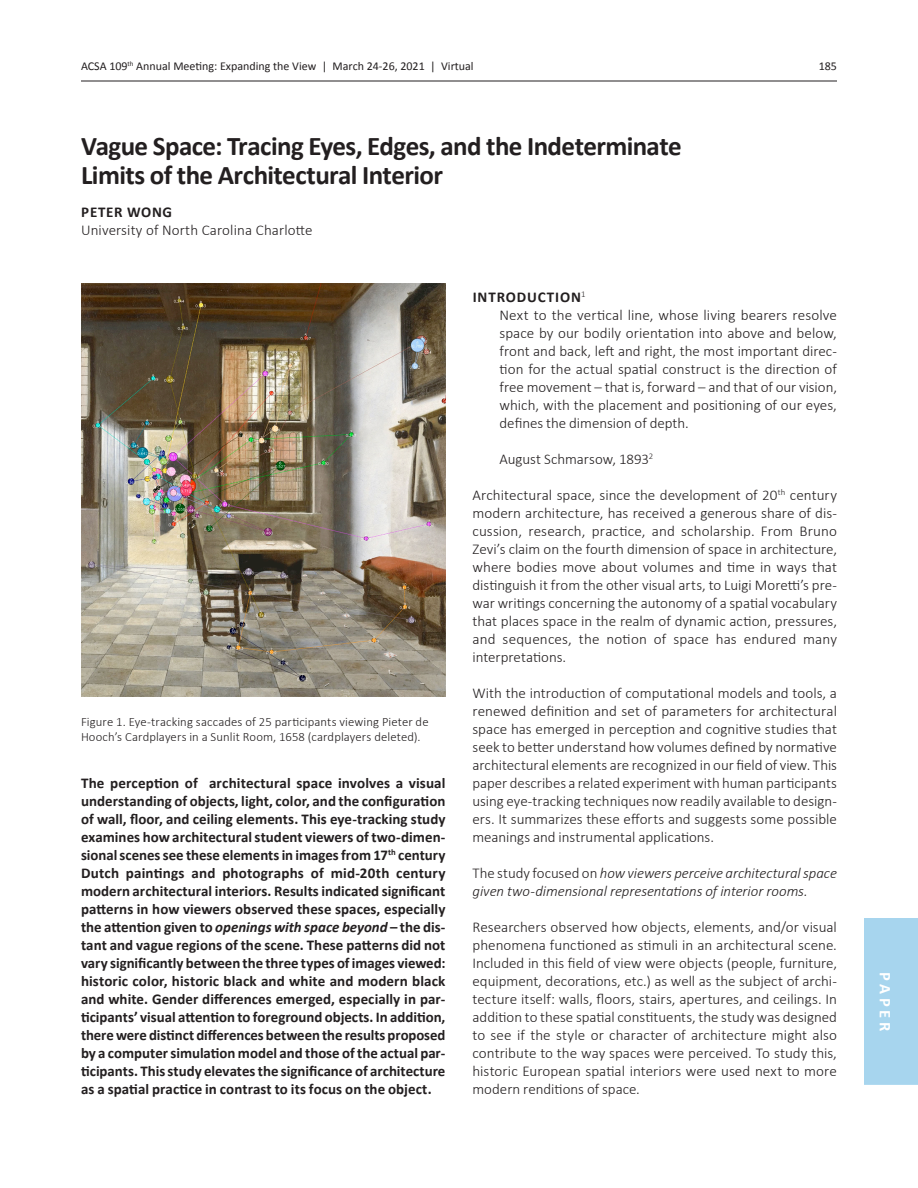
<style>
.page{position:relative;width:918px;height:1188px;background:#fff}
.page>*{position:absolute;margin:0;border:0;box-sizing:border-box;transform-origin:0 0}
._01_Paper_Title{font:700 27px/28.5px "Calibri";letter-spacing:-.02em;color:#231f20}
.t1{font:700 16.5px "Calibri";letter-spacing:.235em;color:#fff}
._06_Main_Body_Text{font:300 15px/18px "Calibri";letter-spacing:.005em;color:#231f20;text-align:justify}
._04_Abstract_Paragra{font:700 15px/18px "Calibri";letter-spacing:.005em;color:#231f20;text-align:justify}
._11_Quotes{font:300 15px/18px "Calibri";color:#231f20;text-align:justify}
._06_Main_Body_Text-2{font:italic 300 15px/18px "Calibri";letter-spacing:-.005em;color:#231f20}
._03_University_Name{font:300 15px "Calibri";letter-spacing:.01em;color:#231f20}
._05_Section_Header{font:700 15px "Calibri";letter-spacing:.055em;color:#231f20}
._02_Author_Name{font:700 15px "Calibri";letter-spacing:.05em;color:#231f20}
._07_Caption_Text{font:300 12.75px/15.3px "Calibri";letter-spacing:.01em;color:#231f20}
.t2{font:12px "Calibri";color:#231f20}
.s1{font-style:italic}
.s2{font-style:normal}
</style>
<div class="page">
<hr style="left:81px;top:81px;width:756px;height:1px;background:#231f20">
<div style="left:864px;top:918px;width:54px;height:167px;background:#a7d5ee"></div>
<img style="left:81px;top:284px;width:365px;height:412px">
<p class="t2" style="left:81px;top:58px;width:394px">ACSA 109<sup>th</sup> Annual Meeting: Expanding the View | March 24-26, 2021 | Virtual</p>
<p class="t2" style="left:819px;top:58px;width:20px">185</p>
<p class="_01_Paper_Title" style="left:81px;top:132px;width:602px">Vague Space: Tracing Eyes, Edges, and the Indeterminate<br>Limits of the Architectural Interior</p>
<p class="_02_Author_Name" style="left:81px;top:203px;width:92px">PETER WONG</p>
<p class="_03_University_Name" style="left:81px;top:221px;width:233px">University of North Carolina Charlotte</p>
<p class="_07_Caption_Text" style="left:81px;top:713px;width:349px">Figure 1. Eye-tracking saccades of 25 participants viewing Pieter de<br>Hooch’s Cardplayers in a Sunlit Room, 1658 (cardplayers deleted).</p>
<p class="_04_Abstract_Paragra" style="left:81px;top:774px;width:366px">The perception of architectural space involves a visual understanding of objects, light, color, and the configuration of wall, floor, and ceiling elements. This eye-tracking study examines how architectural student viewers of two-dimen&shy;sional scenes see these elements in images from 17<sup>th</sup> century Dutch paintings and photographs of mid-20th century modern architectural interiors. Results indicated significant patterns in how viewers observed these spaces, especially the attention given to <span class="s1">openings with space beyond</span> – the dis&shy;tant and vague regions of the scene. These patterns did not vary significantly between the three types of images viewed: historic color, historic black and white and modern black and white. Gender differences emerged, especially in par&shy;ticipants’ visual attention to foreground objects. In addition, there were distinct differences between the results proposed by a computer simulation model and those of the actual par&shy;ticipants. This study elevates the significance of architecture as a spatial practice in contrast to its focus on the object.</p>
<p class="_05_Section_Header" style="left:473px;top:287px;width:114px">INTRODUCTION<sup>1</sup></p>
<p class="_11_Quotes" style="left:500px;top:305px;width:339px">Next to the vertical line, whose living bearers resolve space by our bodily orientation into above and below, front and back, left and right, the most important direc&shy;tion for the actual spatial construct is the direction of free movement – that is, forward – and that of our vision, which, with the placement and positioning of our eyes, defines the dimension of depth.</p>
<p class="_11_Quotes" style="left:500px;top:449px;width:155px">August Schmarsow, 1893<sup>2</sup></p>
<p class="_06_Main_Body_Text" style="left:472px;top:485px;width:366px">Architectural space, since the development of 20<sup>th</sup> century modern architecture, has received a generous share of dis&shy;cussion, research, practice, and scholarship. From Bruno Zevi’s claim on the fourth dimension of space in architecture, where bodies move about volumes and time in ways that distinguish it from the other visual arts, to Luigi Moretti’s pre&shy;war writings concerning the autonomy of a spatial vocabulary that places space in the realm of dynamic action, pressures, and sequences, the notion of space has endured many interpretations.</p>
<p class="_06_Main_Body_Text" style="left:472px;top:683px;width:366px">With the introduction of computational models and tools, a renewed definition and set of parameters for architectural space has emerged in perception and cognitive studies that seek to better understand how volumes defined by normative architectural elements are recognized in our field of view. This paper describes a related experiment with human participants using eye-tracking techniques now readily available to design&shy;ers. It summarizes these efforts and suggests some possible meanings and instrumental applications.</p>
<p class="_06_Main_Body_Text-2" style="left:472px;top:863px;width:366px"><span class="s2">The study focused on</span> how viewers perceive architectural space given two-dimensional representations of interior rooms.</p>
<p class="_06_Main_Body_Text" style="left:472px;top:917px;width:366px">Researchers observed how objects, elements, and/or visual phenomena functioned as stimuli in an architectural scene.<br>Included in this field of view were objects (people, furniture, equipment, decorations, etc.) as well as the subject of archi&shy;tecture itself: walls, floors, stairs, apertures, and ceilings. In addition to these spatial constituents, the study was designed to see if the style or character of architecture might also contribute to the way spaces were perceived. To study this, historic European spatial interiors were used next to more modern renditions of space.</p>
<p class="t1" style="left:896px;top:972px;width:61px;rotate:90deg">PAPER</p>
</div>
